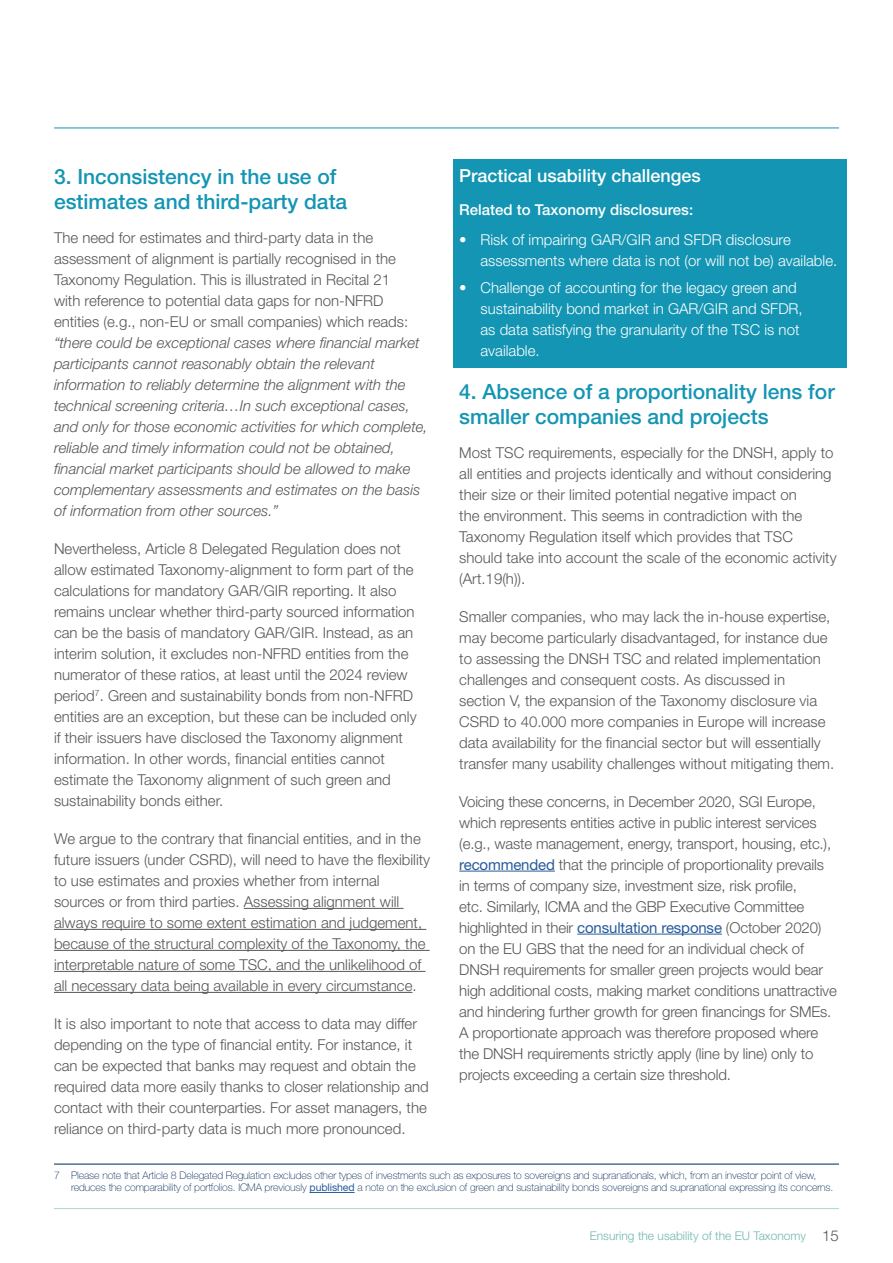
<style>
.page{position:relative;width:893px;height:1263px;background:#fff}
.page>*{position:absolute;margin:0;border:0;box-sizing:border-box;transform-origin:0 0}
.t1{font:500 21px/25.2px "Helvetica Neue LT Std";color:#1395b3}
.t2{font:500 18px "Helvetica Neue LT Std";color:#fff}
.t3{font:300 15px/21px "Helvetica Neue LT Std";color:#575756}
.t4{font:italic 300 15px/21px "Helvetica Neue LT Std";color:#575756}
.t5{font:300 15px/21px "Helvetica Neue LT Std";color:#fff}
.t6{font:500 15px "Helvetica Neue LT Std";color:#fff}
.t7{font:300 12px "Helvetica Neue LT Std";color:#73b7b0}
.t8{font:100 10.5px/12.6px "Helvetica Neue LT Std";letter-spacing:-.01em;color:#002856}
.s1{font-weight:400;color:#275b9b}
.s2{font-size:15px;color:#575756}
</style>
<div class="page">
<hr style="left:54px;top:128px;width:785px;height:1px;background:#1395b3">
<hr style="left:54px;top:1208px;width:785px;height:1px;background:#73b7b0">
<div style="left:453px;top:159px;width:393px;height:209px;background:#1395b3"></div>
<hr style="left:244px;top:908px;width:159px;height:1px;background:#575756">
<hr style="left:54px;top:929px;width:372px;height:1px;background:#575756">
<hr style="left:54px;top:950px;width:376px;height:1px;background:#575756">
<hr style="left:54px;top:971px;width:372px;height:1px;background:#575756">
<hr style="left:54px;top:992px;width:358px;height:1px;background:#575756">
<hr style="left:54px;top:1164px;width:785px;height:1px;background:#002856">
<hr style="left:310px;top:1192px;width:45px;height:1px;background:#275b9b">
<hr style="left:459px;top:871px;width:96px;height:1px;background:#275b9b">
<hr style="left:577px;top:934px;width:145px;height:1px;background:#275b9b">
<h1 class="t1" style="left:54px;top:164px;width:295px">3. Inconsistency in the use of estimates and third-party data</h1>
<p class="t3" style="left:54px;top:227px;width:356px">The need for estimates and third-party data in the assessment of alignment is partially recognised in the Taxonomy Regulation. This is illustrated in Recital 21 with reference to potential data gaps for non-NFRD entities (e.g., non-EU or small companies) which reads:</p>
<p class="t4" style="left:54px;top:332px;width:375px">“there could be exceptional cases where financial market participants cannot reasonably obtain the relevant information to reliably determine the alignment with the technical screening criteria…In such exceptional cases, and only for those economic activities for which complete, reliable and timely information could not be obtained, financial market participants should be allowed to make complementary assessments and estimates on the basis of information from other sources.”</p>
<p class="t3" style="left:54px;top:538px;width:364px">Nevertheless, Article 8 Delegated Regulation does not allow estimated Taxonomy-alignment to form part of the calculations for mandatory GAR/GIR reporting. It also remains unclear whether third-party sourced information can be the basis of mandatory GAR/GIR. Instead, as an interim solution, it excludes non-NFRD entities from the numerator of these ratios, at least until the 2024 review period<sup>7</sup>. Green and sustainability bonds from non-NFRD entities are an exception, but these can be included only if their issuers have disclosed the Taxonomy alignment information. In other words, financial entities cannot estimate the Taxonomy alignment of such green and sustainability bonds either.</p>
<p class="t3" style="left:54px;top:828px;width:378px">We argue to the contrary that financial entities, and in the future issuers (under CSRD), will need to have the flexibility to use estimates and proxies whether from internal sources or from third parties. Assessing alignment will always require to some extent estimation and judgement, because of the structural complexity of the Taxonomy, the interpretable nature of some TSC, and the unlikelihood of all necessary data being available in every circumstance.</p>
<p class="t3" style="left:54px;top:1013px;width:376px">It is also important to note that access to data may differ depending on the type of financial entity. For instance, it can be expected that banks may request and obtain the required data more easily thanks to closer relationship and contact with their counterparties. For asset managers, the reliance on third-party data is much more pronounced.</p>
<p class="t8" style="left:71px;top:1169px;width:764px;text-indent:-17px">7 Please note that Article 8 Delegated Regulation excludes other types of investments such as exposures to sovereigns and supranationals, which, from an investor point of view, reduces the comparability of portfolios. ICMA previously <span class="s1">published</span> a note on the exclusion of green and sustainability bonds sovereigns and supranational expressing its concerns.</p>
<p class="t2" style="left:459px;top:165px;width:243px">Practical usability challenges</p>
<p class="t6" style="left:459px;top:201px;width:235px">Related to Taxonomy disclosures:</p>
<p class="t5" style="left:480px;top:229px;width:358px;text-indent:-21px">• Risk of impairing GAR/GIR and SFDR disclosure assessments where data is not (or will not be) available.</p>
<p class="t5" style="left:480px;top:277px;width:324px;text-indent:-21px">• Challenge of accounting for the legacy green and sustainability bond market in GAR/GIR and SFDR, as data satisfying the granularity of the TSC is not available.</p>
<h1 class="t1" style="left:459px;top:378px;width:377px">4. Absence of a proportionality lens for smaller companies and projects</h1>
<p class="t3" style="left:459px;top:441px;width:379px">Most TSC requirements, especially for the DNSH, apply to all entities and projects identically and without considering their size or their limited potential negative impact on<br>the environment. This seems in contradiction with the Taxonomy Regulation itself which provides that TSC should take into account the scale of the economic activity (Art.19(h)).</p>
<p class="t3" style="left:459px;top:605px;width:377px">Smaller companies, who may lack the in-house expertise, may become particularly disadvantaged, for instance due to assessing the DNSH TSC and related implementation challenges and consequent costs. As discussed in section V, the expansion of the Taxonomy disclosure via CSRD to 40.000 more companies in Europe will increase data availability for the financial sector but will essentially transfer many usability challenges without mitigating them.</p>
<p class="t3" style="left:459px;top:790px;width:379px">Voicing these concerns, in December 2020, SGI Europe, which represents entities active in public interest services (e.g., waste management, energy, transport, housing, etc.), <span class="s1">recommended</span> that the principle of proportionality prevails in terms of company size, investment size, risk profile,<br>etc. Similarly, ICMA and the GBP Executive Committee highlighted in their <span class="s1">consultation response</span> (October 2020) on the EU GBS that the need for an individual check of DNSH requirements for smaller green projects would bear high additional costs, making market conditions unattractive and hindering further growth for green financings for SMEs.<br>A proportionate approach was therefore proposed where the DNSH requirements strictly apply (line by line) only to projects exceeding a certain size threshold.</p>
<p class="t7" style="left:590px;top:1229px;width:251px">Ensuring the usability of the EU Taxonomy <span class="s2">15</span></p>
</div>
